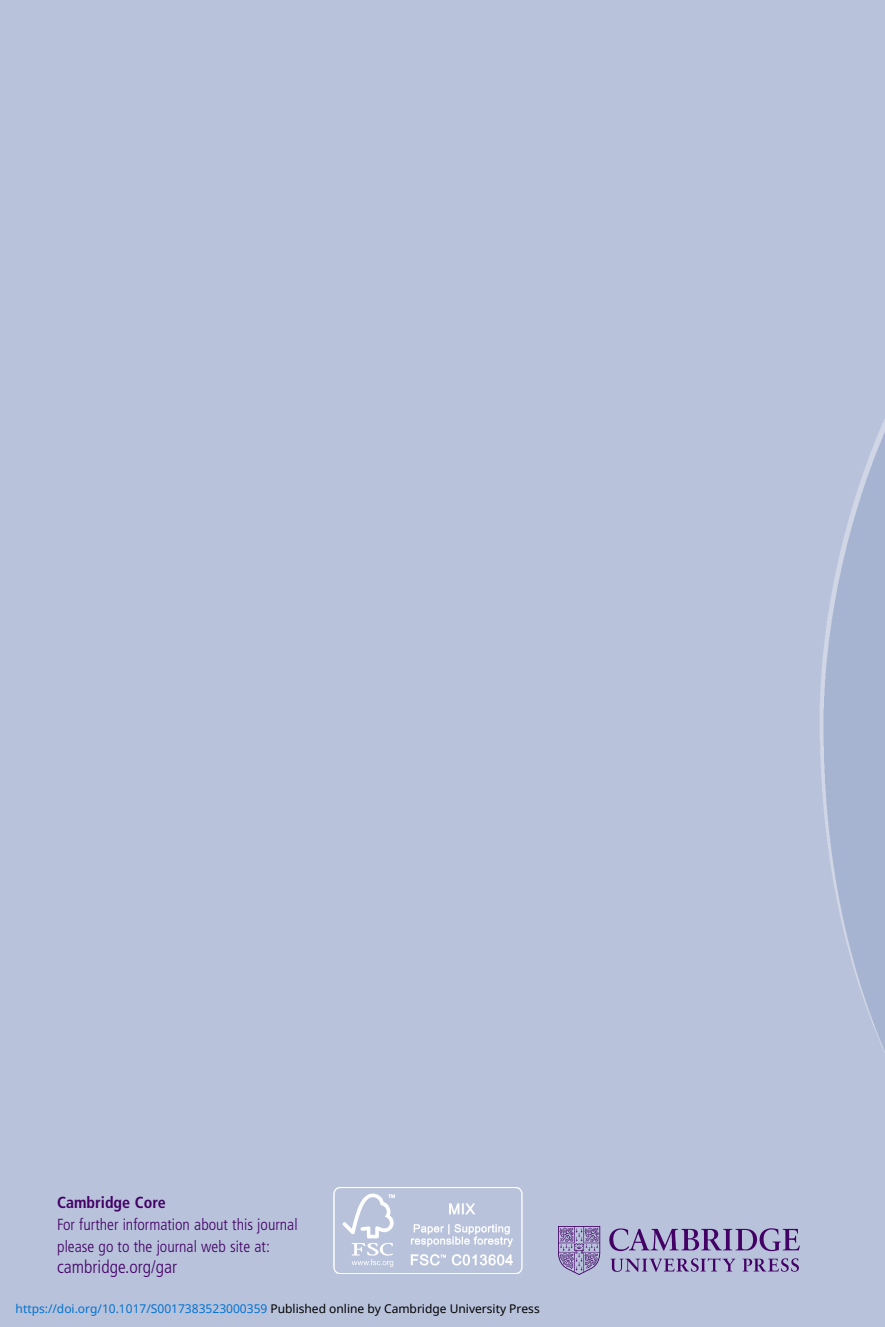
<style>
.page{position:relative;width:885px;height:1327px;background:#fff}
.page>*{position:absolute;margin:0;border:0;box-sizing:border-box;transform-origin:0 0}
.t1{font:300 condensed 18px "Frutiger";color:#430065}
.t2{font:300 condensed 16px/21.6px "Frutiger";color:#430065}
.t3{font:12px "Noto Sans";color:#0172cf}
.s1{font-weight:700}
.s2{color:#000}
</style>
<div class="page">
<div style="left:0;top:0;width:884px;height:1327px;background:#b8c2db"></div>
<img style="left:333px;top:1188px;width:189px;height:86px">
<img style="left:558px;top:1226px;width:241px;height:49px">
<p class="t2" style="left:57px;top:1193px;width:242px"><span class="s1">Cambridge Core<br></span>For further information about this journal please go to the journal web site at:</p>
<p class="t1" style="left:57px;top:1259px;width:121px">cambridge.org/gar</p>
<p class="t3" style="left:16px;top:1300px;width:525px">https://doi.org/10.1017/S0017383523000359 <span class="s2">Published online by Cambridge University Press</span></p>
</div>
